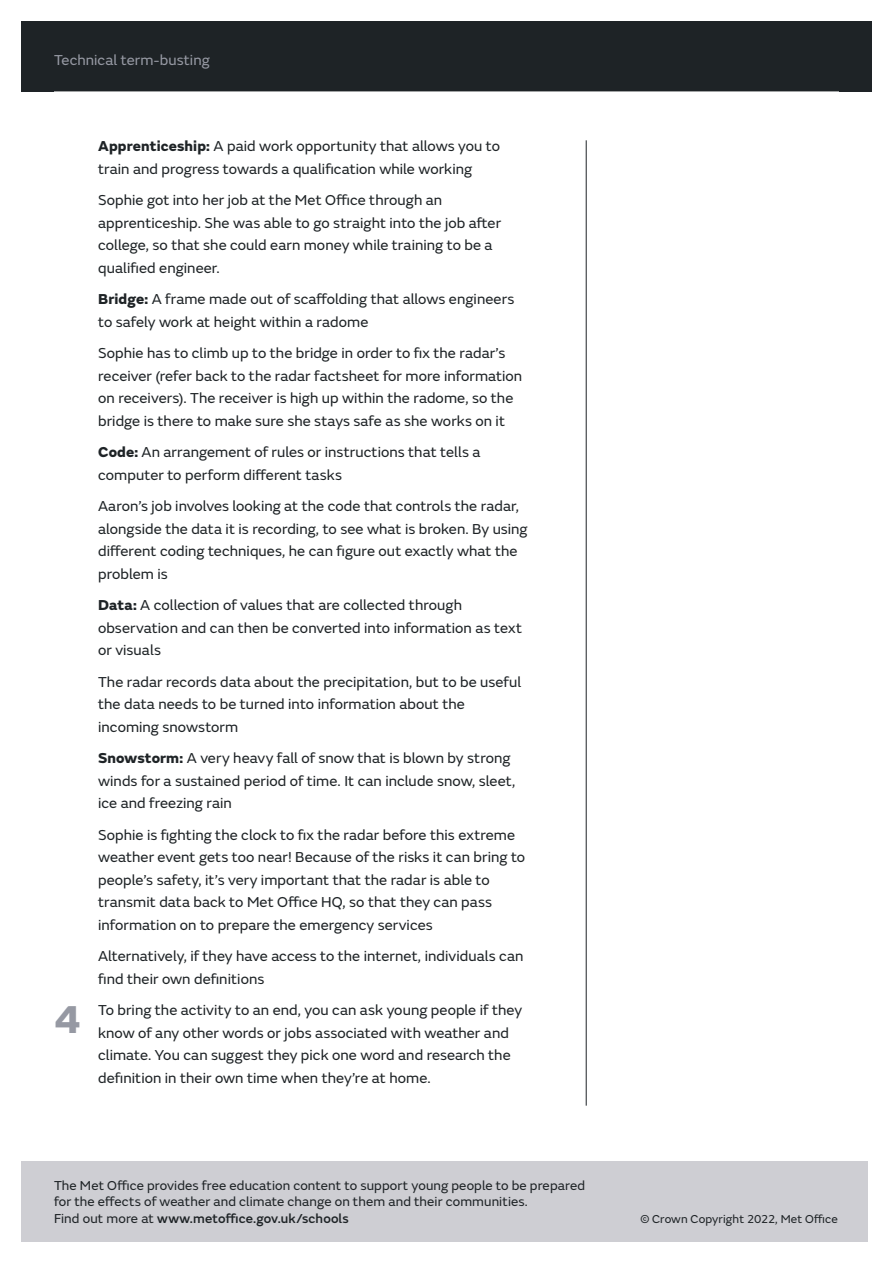
<style>
.page{position:relative;width:893px;height:1263px;background:#fff}
.page>*{position:absolute;margin:0;border:0;box-sizing:border-box;transform-origin:0 0}
.t1{font:800 40.5px "FS Emeric";color:#9699a3}
.MO_Lesson_plan_bulle{font:15px/22.5px "FS Emeric";letter-spacing:.005em;color:#1e2326}
.MO_Lesson_plan_cover{font:15px "FS Emeric";letter-spacing:.005em;color:#9699a3}
.MO_Lesson_plan_intro{font:13.5px/16.5px "FS Emeric";letter-spacing:.01em;color:#1e2326}
.MO_Lesson_plan_intro-2{font:500 13.5px "FS Emeric";letter-spacing:.01em;color:#1e2326}
.MO_Lesson_plan_copyr{font:12px "FS Emeric";letter-spacing:.01em;color:#1e2326}
.s1{font-weight:800}
.s2{font-weight:400}
</style>
<div class="page">
<div style="left:21px;top:21px;width:851px;height:71px;background:#1e2326"></div>
<hr style="left:586px;top:140px;width:1px;height:966px;background:#1e2326">
<div style="left:21px;top:1161px;width:846px;height:81px;background:#ceced3"></div>
<p class="MO_Lesson_plan_cover" style="left:54px;top:49px;width:157px">Technical term-busting</p>
<p class="t1" style="left:54px;top:987px;width:29px">4</p>
<p class="MO_Lesson_plan_bulle" style="left:98px;top:134px;width:403px"><span class="s1">Apprenticeship:</span> A paid work opportunity that allows you to train and progress towards a qualification while working</p>
<p class="MO_Lesson_plan_bulle" style="left:98px;top:188px;width:404px">Sophie got into her job at the Met Office through an apprenticeship. She was able to go straight into the job after college, so that she could earn money while training to be a qualified engineer.</p>
<p class="MO_Lesson_plan_bulle" style="left:98px;top:287px;width:418px"><span class="s1">Bridge:</span> A frame made out of scaffolding that allows engineers to safely work at height within a radome</p>
<p class="MO_Lesson_plan_bulle" style="left:98px;top:341px;width:426px">Sophie has to climb up to the bridge in order to fix the radar’s receiver (refer back to the radar factsheet for more information on receivers). The receiver is high up within the radome, so the bridge is there to make sure she stays safe as she works on it</p>
<p class="MO_Lesson_plan_bulle" style="left:98px;top:440px;width:384px"><span class="s1">Code:</span> An arrangement of rules or instructions that tells a computer to perform different tasks</p>
<p class="MO_Lesson_plan_bulle" style="left:98px;top:494px;width:431px">Aaron’s job involves looking at the code that controls the radar, alongside the data it is recording, to see what is broken. By using different coding techniques, he can figure out exactly what the problem is</p>
<p class="MO_Lesson_plan_bulle" style="left:98px;top:593px;width:425px"><span class="s1">Data:</span> A collection of values that are collected through observation and can then be converted into information as text or visuals</p>
<p class="MO_Lesson_plan_bulle" style="left:98px;top:670px;width:424px">The radar records data about the precipitation, but to be useful the data needs to be turned into information about the incoming snowstorm</p>
<p class="MO_Lesson_plan_bulle" style="left:98px;top:746px;width:419px"><span class="s1">Snowstorm:</span> A very heavy fall of snow that is blown by strong winds for a sustained period of time. It can include snow, sleet, ice and freezing rain</p>
<p class="MO_Lesson_plan_bulle" style="left:98px;top:823px;width:429px">Sophie is fighting the clock to fix the radar before this extreme weather event gets too near! Because of the risks it can bring to people’s safety, it’s very important that the radar is able to transmit data back to Met Office HQ, so that they can pass information on to prepare the emergency services</p>
<p class="MO_Lesson_plan_bulle" style="left:98px;top:944px;width:427px">Alternatively, if they have access to the internet, individuals can find their own definitions</p>
<p class="MO_Lesson_plan_bulle" style="left:98px;top:998px;width:425px">To bring the activity to an end, you can ask young people if they know of any other words or jobs associated with weather and climate. You can suggest they pick one word and research the definition in their own time when they’re at home.</p>
<p class="MO_Lesson_plan_intro" style="left:54px;top:1176px;width:533px">The Met Office provides free education content to support young people to be prepared for the effects of weather and climate change on them and their communities.</p>
<p class="MO_Lesson_plan_intro-2" style="left:54px;top:1208px;width:296px"><span class="s2">Find out more at</span> www.metoffice.gov.uk/schools</p>
<p class="MO_Lesson_plan_copyr" style="left:640px;top:1210px;width:199px">© Crown Copyright 2022, Met Office</p>
</div>
